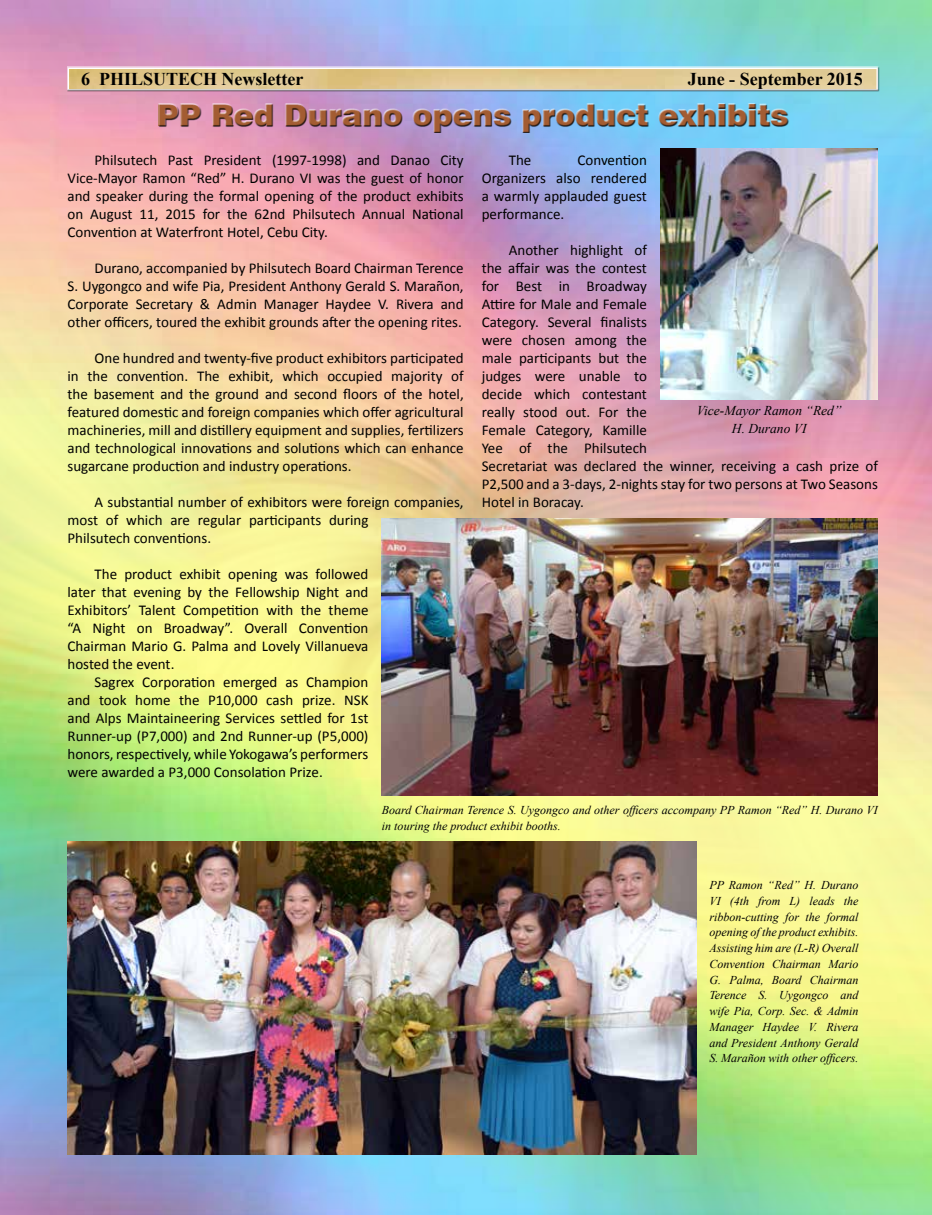
<style>
.page{position:relative;width:932px;height:1215px;background:#fff}
.page>*{position:absolute;margin:0;border:0;box-sizing:border-box;transform-origin:0 0}
.t1{font:900 30px "Swiss 721 BT";color:#a35c32}
.t2{font:700 18px "Times New Roman";color:#000}
.t3{font:15px/18px "Calibri";color:#000;text-align:justify}
.t4{font:italic 13.5px/17.7px "Times New Roman";color:#000;text-align:center}
.t5{font:italic 12px/15.8px "Times New Roman";color:#000;text-align:justify}
</style>
<div class="page">
<img style="left:0;top:0;width:932px;height:1215px">
<div style="left:158px;top:103px;width:631px;height:29px;background:#fff;opacity:.75"></div>
<div style="left:158px;top:104px;width:631px;height:29px;background:#000;opacity:.75"></div>
<div style="left:67px;top:67px;width:812px;height:23px;background:#fff;opacity:.75"></div>
<div style="left:67px;top:68px;width:812px;height:24px;background:#000;opacity:.46"></div>
<img style="left:68px;top:842px;width:628px;height:313px">
<img style="left:660px;top:148px;width:218px;height:252px">
<img style="left:382px;top:518px;width:496px;height:277px">
<p class="t2" style="left:81px;top:66px;width:224px">6 PHILSUTECH Newsletter</p>
<p class="t2" style="left:687px;top:66px;width:177px">June - September 2015</p>
<h1 class="t1" style="left:157px;top:97px;width:633px">PP Red Durano opens product exhibits</h1>
<p class="t3" style="left:68px;top:150px;width:397px;text-indent:27px">Philsutech Past President (1997-1998) and Danao City Vice-Mayor Ramon “Red” H. Durano VI was the guest of honor and speaker during the formal opening of the product exhibits on August 11, 2015 for the 62nd Philsutech Annual National Convention at Waterfront Hotel, Cebu City.</p>
<p class="t3" style="left:68px;top:258px;width:398px;text-indent:27px">Durano, accompanied by Philsutech Board Chairman Terence S. Uygongco and wife Pia, President Anthony Gerald S. Marañon, Corporate Secretary &amp; Admin Manager Haydee V. Rivera and other officers, toured the exhibit grounds after the opening rites.</p>
<p class="t3" style="left:68px;top:348px;width:398px;text-indent:27px">One hundred and twenty-five product exhibitors participated in the convention. The exhibit, which occupied majority of the basement and the ground and second floors of the hotel, featured domestic and foreign companies which offer agricultural machineries, mill and distillery equipment and supplies, fertilizers and technological innovations and solutions which can enhance sugarcane production and industry operations.</p>
<p class="t3" style="left:68px;top:492px;width:397px;text-align:left;text-indent:27px">A substantial number of exhibitors were foreign companies, most of which are regular participants during<br>Philsutech conventions.</p>
<p class="t3" style="left:68px;top:564px;width:302px;text-indent:27px">The product exhibit opening was followed later that evening by the Fellowship Night and Exhibitors’ Talent Competition with the theme “A Night on Broadway”. Overall Convention Chairman Mario G. Palma and Lovely Villanueva hosted the event.</p>
<p class="t3" style="left:68px;top:672px;width:302px;text-indent:27px">Sagrex Corporation emerged as Champion and took home the P10,000 cash prize. NSK and Alps Maintaineering Services settled for 1st Runner-up (P7,000) and 2nd Runner-up (P5,000) honors, respectively, while Yokogawa’s performers were awarded a P3,000 Consolation Prize.</p>
<p class="t3" style="left:508px;top:150px;width:24px">The</p>
<p class="t3" style="left:482px;top:150px;width:167px;text-indent:96px">Convention Organizers also rendered a warmly applauded guest performance.</p>
<p class="t3" style="left:482px;top:240px;width:397px;text-align:left;text-indent:27px">Another highlight of<br>the affair was the contest<br>for Best in Broadway<br>Attire for Male and Female<br>Category. Several finalists<br>were chosen among the<br>male participants but the<br>judges were unable to<br>decide which contestant<br>really stood out. For the<br>Female Category, Kamille<br>Yee of the Philsutech<br>Secretariat was declared the winner, receiving a cash prize of<br>P2,500 and a 3-days, 2-nights stay for two persons at Two Seasons<br>Hotel in Boracay.</p>
<p class="t4" style="left:697px;top:401px;width:146px">Vice-Mayor Ramon “Red”<br>H. Durano VI</p>
<p class="t5" style="left:382px;top:802px;width:497px">Board Chairman Terence S. Uygongco and other officers accompany PP Ramon “Red” H. Durano VI in touring the product exhibit booths.</p>
<p class="t5" style="left:709px;top:877px;width:151px">PP Ramon “Red” H. Durano VI (4th from L) leads the ribbon-cutting for the formal opening of the product exhibits.<br>Assisting him are (L-R) Overall Convention Chairman Mario G. Palma, Board Chairman Terence S. Uygongco and wife Pia, Corp. Sec. &amp; Admin Manager Haydee V. Rivera and President Anthony Gerald S. Marañon with other officers.</p>
</div>
